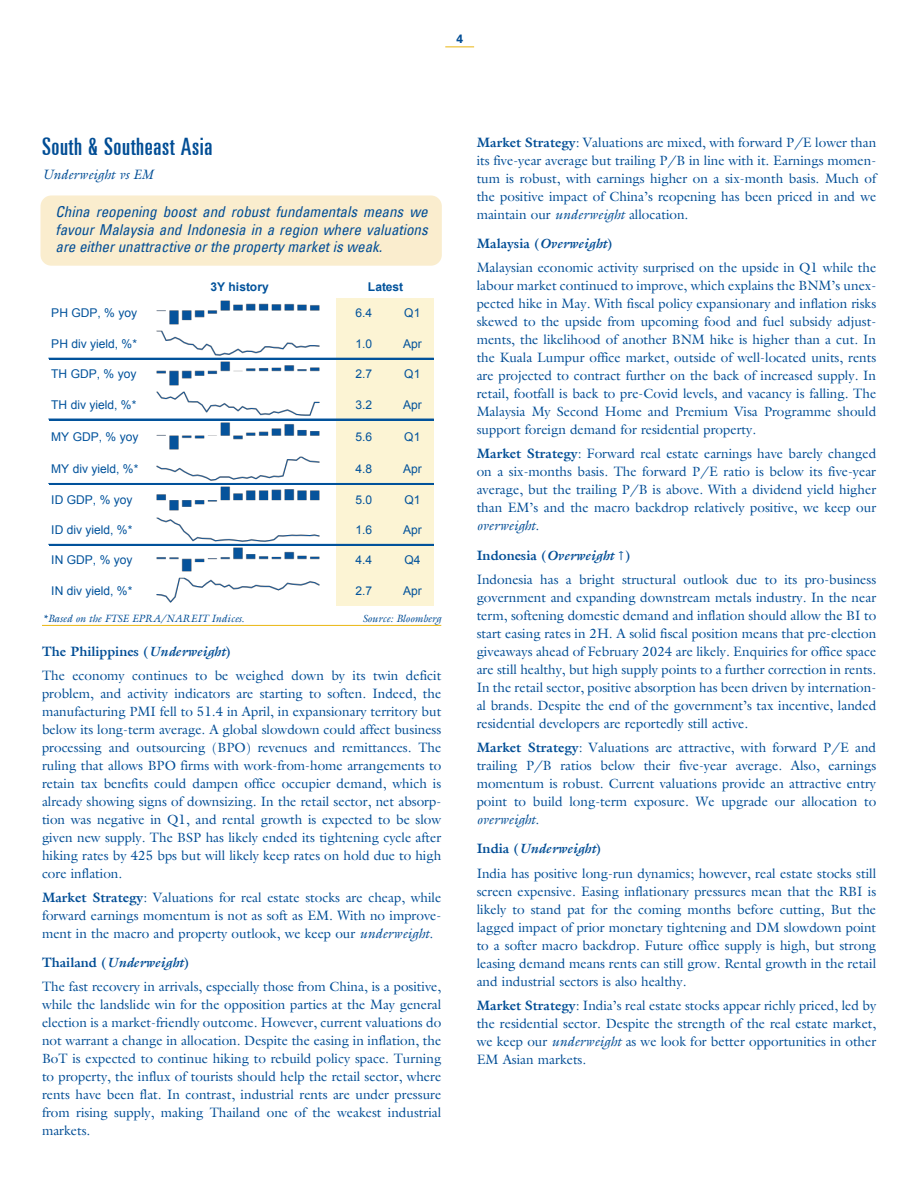
<style>
.page{position:relative;width:918px;height:1188px;background:#fff}
.page>*{position:absolute;margin:0;border:0;box-sizing:border-box;transform-origin:0 0}
.B-head{font:ultra-condensed 24px "Univers";letter-spacing:.025em;color:#014d95}
.Callout{font:italic condensed 15px/17.2px "Univers";color:#014d95;text-align:justify}
.Body{font:13.5px/18px "Galliard";color:#014d95;text-align:justify}
.Body-2{font:700 13.5px "Galliard";color:#014d95}
.Body-3{font:italic 700 13.5px "Galliard";color:#014d95}
.Body-4{font:italic 13.5px "Galliard";color:#014d95}
.t1{font:12px "Arial";color:#01529b}
.t2{font:700 12px "Arial";color:#01529b}
.t3{font:700 12px "Univers";color:#014d95}
.Notes{font:italic 10.5px "Galliard";color:#014d95}
.SOURCE__flush_right{font:italic 10.5px "Galliard";color:#014d95}
.s1{font-style:italic}
.s2{font-weight:700}
.s3{font-style:normal}
</style>
<div class="page">
<div style="left:41px;top:195px;width:401px;height:71px;background:#faedce;border-radius:11px"></div>
<svg style="left:445px;top:46px;width:29px;height:1px"></svg>
<hr style="left:42px;top:625px;width:399px;height:1px;background:#eab610">
<div style="left:336px;top:298px;width:97px;height:31px;background:#fcf4d4"></div>
<img style="left:156px;top:300px;width:164px;height:25px">
<div style="left:336px;top:328px;width:97px;height:31px;background:#fcf4d4"></div>
<div style="left:336px;top:359px;width:97px;height:30px;background:#fcf4d4"></div>
<div style="left:336px;top:389px;width:97px;height:31px;background:#fcf4d4"></div>
<div style="left:336px;top:420px;width:97px;height:34px;background:#fcf4d4"></div>
<div style="left:336px;top:454px;width:97px;height:30px;background:#fcf4d4"></div>
<svg style="left:156px;top:486px;width:164px;height:25px"></svg>
<div style="left:336px;top:484px;width:97px;height:31px;background:#fcf4d4"></div>
<div style="left:336px;top:515px;width:97px;height:30px;background:#fcf4d4"></div>
<div style="left:336px;top:545px;width:97px;height:31px;background:#fcf4d4"></div>
<div style="left:336px;top:575px;width:97px;height:31px;background:#fcf4d4"></div>
<hr style="left:49px;top:358px;width:384px;height:2px;background:#01529b">
<hr style="left:49px;top:419px;width:384px;height:1px;background:#01529b">
<hr style="left:49px;top:483px;width:384px;height:2px;background:#01529b">
<hr style="left:49px;top:544px;width:384px;height:2px;background:#01529b">
<p class="t3" style="left:456px;top:32px;width:8px">4</p>
<p class="B-head" style="left:42px;top:135px;width:172px">South &amp; Southeast Asia</p>
<p class="Body-4" style="left:42px;top:168px;width:113px">Underweight vs EM</p>
<p class="Callout" style="left:56px;top:203px;width:374px">China reopening boost and robust fundamentals means we favour Malaysia and Indonesia in a region where valuations are either unattractive or the property market is weak.</p>
<p class="t2" style="left:211px;top:279px;width:60px">3Y history</p>
<p class="t2" style="left:368px;top:278px;width:37px">Latest</p>
<p class="t1" style="left:51px;top:305px;width:87px">PH GDP, % yoy</p>
<p class="t1" style="left:356px;top:305px;width:18px">6.4</p>
<p class="t1" style="left:404px;top:305px;width:18px">Q1</p>
<p class="t1" style="left:51px;top:336px;width:87px">PH div yield, %*</p>
<p class="t1" style="left:356px;top:336px;width:18px">1.0</p>
<p class="t1" style="left:403px;top:336px;width:20px">Apr</p>
<p class="t1" style="left:51px;top:366px;width:87px">TH GDP, % yoy</p>
<p class="t1" style="left:356px;top:366px;width:18px">2.7</p>
<p class="t1" style="left:404px;top:366px;width:18px">Q1</p>
<p class="t1" style="left:51px;top:397px;width:87px">TH div yield, %*</p>
<p class="t1" style="left:356px;top:397px;width:18px">3.2</p>
<p class="t1" style="left:403px;top:397px;width:20px">Apr</p>
<p class="t1" style="left:51px;top:429px;width:89px">MY GDP, % yoy</p>
<p class="t1" style="left:356px;top:429px;width:18px">5.6</p>
<p class="t1" style="left:404px;top:429px;width:18px">Q1</p>
<p class="t1" style="left:51px;top:461px;width:89px">MY div yield, %*</p>
<p class="t1" style="left:356px;top:461px;width:18px">4.8</p>
<p class="t1" style="left:403px;top:461px;width:20px">Apr</p>
<p class="t1" style="left:51px;top:491px;width:83px">ID GDP, % yoy</p>
<p class="t1" style="left:356px;top:491px;width:18px">5.0</p>
<p class="t1" style="left:404px;top:491px;width:18px">Q1</p>
<p class="t1" style="left:51px;top:522px;width:83px">ID div yield, %*</p>
<p class="t1" style="left:356px;top:522px;width:18px">1.6</p>
<p class="t1" style="left:403px;top:522px;width:20px">Apr</p>
<p class="t1" style="left:51px;top:552px;width:83px">IN GDP, % yoy</p>
<p class="t1" style="left:356px;top:552px;width:18px">4.4</p>
<p class="t1" style="left:404px;top:552px;width:18px">Q4</p>
<p class="t1" style="left:51px;top:583px;width:83px">IN div yield, %*</p>
<p class="t1" style="left:356px;top:583px;width:18px">2.7</p>
<p class="t1" style="left:403px;top:583px;width:20px">Apr</p>
<p class="Notes" style="left:42px;top:614px;width:204px">*Based on the FTSE EPRA/NAREIT Indices.</p>
<p class="SOURCE__flush_right" style="left:362px;top:614px;width:80px">Source: Bloomberg</p>
<p class="Body-2" style="left:42px;top:645px;width:190px">The Philippines (<span class="s1">Underweight</span>)</p>
<p class="Body" style="left:42px;top:667px;width:401px">The economy continues to be weighed down by its twin deficit problem, and activity indicators are starting to soften. Indeed, the manufacturing PMI fell to 51.4 in April, in expansionary territory but below its long-term average. A global slowdown could affect business processing and outsourcing (BPO) revenues and remittances. The ruling that allows BPO firms with work-from-home arrangements to retain tax benefits could dampen office occupier demand, which is already showing signs of downsizing. In the retail sector, net absorp&shy;tion was negative in Q1, and rental growth is expected to be slow given new supply. The BSP has likely ended its tightening cycle after hiking rates by 425 bps but will likely keep rates on hold due to high core inflation.</p>
<p class="Body" style="left:42px;top:889px;width:401px"><span class="s2">Market Strategy</span>: Valuations for real estate stocks are cheap, while forward earnings momentum is not as soft as EM. With no improve&shy;ment in the macro and property outlook, we keep our <span class="s1">underweight</span>.</p>
<p class="Body-3" style="left:42px;top:957px;width:148px"><span class="s3">Thailand (</span>Underweight<span class="s3">)</span></p>
<p class="Body" style="left:42px;top:979px;width:401px">The fast recovery in arrivals, especially those from China, is a positive, while the landslide win for the opposition parties at the May general election is a market-friendly outcome. However, current valuations do not warrant a change in allocation. Despite the easing in inflation, the BoT is expected to continue hiking to rebuild policy space. Turning to property, the influx of tourists should help the retail sector, where rents have been flat. In contrast, industrial rents are under pressure from rising supply, making Thailand one of the weakest industrial markets.</p>
<p class="Body" style="left:477px;top:134px;width:401px"><span class="s2">Market Strategy</span>: Valuations are mixed, with forward P/E lower than its five-year average but trailing P/B in line with it. Earnings momen&shy;tum is robust, with earnings higher on a six-month basis. Much of the positive impact of China’s reopening has been priced in and we maintain our <span class="s1">underweight</span> allocation.</p>
<p class="Body-2" style="left:477px;top:238px;width:137px">Malaysia (<span class="s1">Overweight</span>)</p>
<p class="Body" style="left:477px;top:260px;width:401px">Malaysian economic activity surprised on the upside in Q1 while the labour market continued to improve, which explains the BNM’s unex&shy;pected hike in May. With fiscal policy expansionary and inflation risks skewed to the upside from upcoming food and fuel subsidy adjust&shy;ments, the likelihood of another BNM hike is higher than a cut. In the Kuala Lumpur office market, outside of well-located units, rents are projected to contract further on the back of increased supply. In retail, footfall is back to pre-Covid levels, and vacancy is falling. The Malaysia My Second Home and Premium Visa Programme should support foreign demand for residential property.</p>
<p class="Body" style="left:477px;top:446px;width:401px"><span class="s2">Market Strategy</span>: Forward real estate earnings have barely changed on a six-months basis. The forward P/E ratio is below its five-year average, but the trailing P/B is above. With a dividend yield higher than EM’s and the macro backdrop relatively positive, we keep our <span class="s1">overweight</span>.</p>
<p class="Body-2" style="left:477px;top:549px;width:155px">Indonesia (<span class="s1">Overweight</span> ↑)</p>
<p class="Body" style="left:477px;top:572px;width:401px">Indonesia has a bright structural outlook due to its pro-business government and expanding downstream metals industry. In the near term, softening domestic demand and inflation should allow the BI to start easing rates in 2H. A solid fiscal position means that pre-election giveaways ahead of February 2024 are likely. Enquiries for office space are still healthy, but high supply points to a further correction in rents.<br>In the retail sector, positive absorption has been driven by internation&shy;al brands. Despite the end of the government’s tax incentive, landed residential developers are reportedly still active.</p>
<p class="Body" style="left:477px;top:740px;width:401px"><span class="s2">Market Strategy</span>: Valuations are attractive, with forward P/E and trailing P/B ratios below their five-year average. Also, earnings momentum is robust. Current valuations provide an attractive entry point to build long-term exposure. We upgrade our allocation to <span class="s1">overweight</span>.</p>
<p class="Body-3" style="left:477px;top:843px;width:126px"><span class="s3">India (</span>Underweight<span class="s3">)</span></p>
<p class="Body" style="left:477px;top:865px;width:401px">India has positive long-run dynamics; however, real estate stocks still screen expensive. Easing inflationary pressures mean that the RBI is likely to stand pat for the coming months before cutting, But the lagged impact of prior monetary tightening and DM slowdown point to a softer macro backdrop. Future office supply is high, but strong leasing demand means rents can still grow. Rental growth in the retail and industrial sectors is also healthy.</p>
<p class="Body" style="left:477px;top:997px;width:401px"><span class="s2">Market Strategy</span>: India’s real estate stocks appear richly priced, led by the residential sector. Despite the strength of the real estate market, we keep our <span class="s1">underweight</span> as we look for better opportunities in other EM Asian markets.</p>
</div>
